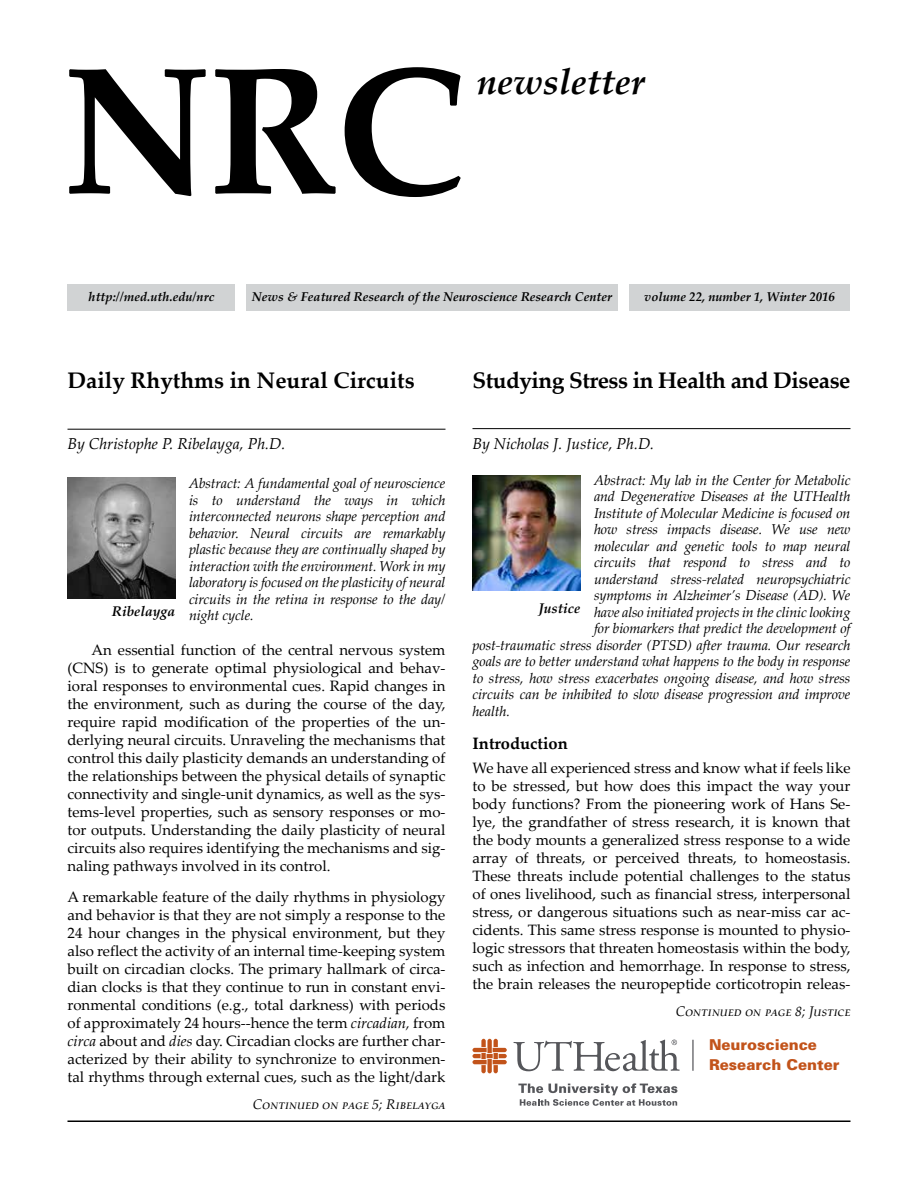
<style>
.page{position:relative;width:918px;height:1188px;background:#fff}
.page>*{position:absolute;margin:0;border:0;box-sizing:border-box;transform-origin:0 0}
.t1{font:700 180px "Palatino Linotype";color:#000}
.t2{font:italic 700 36px "Palatino Linotype";color:#000}
.t3{font:700 22.5px "Palatino Linotype";letter-spacing:-.02em;color:#000}
.t4{font:700 22.5px "Palatino Linotype";color:#000}
.t5{font:700 16.5px "Palatino Linotype";color:#000}
.t6{font:italic 15.75px "Palatino Linotype";color:#000}
.t7{font:15px/18px "Palatino Linotype";color:#000;text-align:justify}
.t8{font:900 15px/20px "Univers";color:#c2531a}
.t9{font:italic 14.25px/16.5px "Palatino Linotype";letter-spacing:-.01em;color:#000;text-align:justify}
.t10{font:italic 13.95px "Palatino Linotype";letter-spacing:.03em;color:#000}
.t11{font:italic 700 13.95px "Palatino Linotype";color:#000}
.t12{font:italic 700 12.75px "Palatino Linotype";color:#000}
.s1{font-style:italic}
</style>
<div class="page">
<div style="left:68px;top:284px;width:782px;height:26px;background:#d1d3d4"></div>
<svg style="left:472px;top:1039px;width:35px;height:34px"></svg>
<svg style="left:518px;top:1083px;width:159px;height:23px"></svg>
<hr style="left:692px;top:1040px;width:2px;height:31px;background:#55565a">
<svg style="left:513px;top:1040px;width:167px;height:31px"></svg>
<div style="left:236px;top:283px;width:10px;height:31px;background:#fff"></div>
<div style="left:618px;top:281px;width:11px;height:31px;background:#fff"></div>
<hr style="left:68px;top:1120px;width:782px;height:2px;background:#000">
<hr style="left:68px;top:429px;width:378px;height:1px;background:#000">
<img style="left:68px;top:477px;width:108px;height:122px">
<hr style="left:472px;top:428px;width:378px;height:1px;background:#000">
<img style="left:472px;top:475px;width:108px;height:116px">
<h1 class="t1" style="left:62px;top:4px;width:406px">NRC</h1>
<h2 class="t2" style="left:477px;top:56px;width:169px">newsletter</h2>
<p class="t12" style="left:89px;top:287px;width:127px">http://med.uth.edu/nrc</p>
<p class="t12" style="left:252px;top:287px;width:362px">News &amp; Featured Research of the Neuroscience Research Center</p>
<p class="t12" style="left:644px;top:287px;width:192px">volume 22, number 1, Winter 2016</p>
<h3 class="t4" style="left:68px;top:365px;width:349px">Daily Rhythms in Neural Circuits</h3>
<h3 class="t3" style="left:472px;top:365px;width:380px">Studying Stress in Health and Disease</h3>
<p class="t6" style="left:68px;top:433px;width:219px">By Christophe P. Ribelayga, Ph.D.</p>
<p class="t6" style="left:472px;top:432px;width:183px">By Nicholas J. Justice, Ph.D.</p>
<p class="t9" style="left:189px;top:474px;width:258px">Abstract: A fundamental goal of neuroscience is to understand the ways in which interconnected neurons shape perception and behavior. Neural circuits are remarkably plastic because they are continually shaped by interaction with the environment. Work in my laboratory is focused on the plasticity of neural circuits in the retina in response to the day/ night cycle.</p>
<p class="t7" style="left:68px;top:640px;width:380px;text-indent:24px">An essential function of the central nervous system (CNS) is to generate optimal physiological and behav&shy;ioral responses to environmental cues. Rapid changes in the environment, such as during the course of the day, require rapid modification of the properties of the un&shy;derlying neural circuits. Unraveling the mechanisms that control this daily plasticity demands an understanding of the relationships between the physical details of synaptic connectivity and single-unit dynamics, as well as the sys&shy;tems-level properties, such as sensory responses or mo&shy;tor outputs. Understanding the daily plasticity of neural circuits also requires identifying the mechanisms and sig&shy;naling pathways involved in its control.</p>
<p class="t7" style="left:68px;top:887px;width:380px">A remarkable feature of the daily rhythms in physiology and behavior is that they are not simply a response to the 24 hour changes in the physical environment, but they also reflect the activity of an internal time-keeping system built on circadian clocks. The primary hallmark of circa&shy;dian clocks is that they continue to run in constant envi&shy;ronmental conditions (e.g., total darkness) with periods of approximately 24 hours--hence the term <span class="s1">circadian,</span> from <span class="s1">circa</span> about and <span class="s1">dies</span> day. Circadian clocks are further char&shy;acterized by their ability to synchronize to environmen&shy;tal rhythms through external cues, such as the light/dark</p>
<p class="t11" style="left:112px;top:601px;width:65px">Ribelayga</p>
<p class="t9" style="left:594px;top:471px;width:258px">Abstract: My lab in the Center for Metabolic</p>
<p class="t9" style="left:594px;top:487px;width:258px">and Degenerative Diseases at the UTHealth</p>
<p class="t9" style="left:594px;top:504px;width:258px">Institute of Molecular Medicine is focused on</p>
<p class="t9" style="left:594px;top:520px;width:258px">how stress impacts disease. We use new</p>
<p class="t9" style="left:594px;top:537px;width:258px">molecular and genetic tools to map neural</p>
<p class="t9" style="left:594px;top:553px;width:258px">circuits that respond to stress and to</p>
<p class="t9" style="left:594px;top:570px;width:258px">understand stress-related neuropsychiatric</p>
<p class="t9" style="left:594px;top:586px;width:258px">symptoms in Alzheimer’s Disease (AD). We</p>
<p class="t9" style="left:594px;top:603px;width:258px">have also initiated projects in the clinic looking</p>
<p class="t9" style="left:594px;top:619px;width:258px">for biomarkers that predict the development of</p>
<p class="t9" style="left:473px;top:636px;width:379px">post-traumatic stress disorder (PTSD) after trauma. Our research</p>
<p class="t9" style="left:473px;top:652px;width:379px">goals are to better understand what happens to the body in response</p>
<p class="t9" style="left:473px;top:669px;width:379px">to stress, how stress exacerbates ongoing disease, and how stress</p>
<p class="t9" style="left:473px;top:685px;width:380px">circuits can be inhibited to slow disease progression and improve</p>
<p class="t9" style="left:473px;top:702px;width:39px">health.</p>
<p class="t5" style="left:472px;top:731px;width:97px">Introduction</p>
<p class="t7" style="left:472px;top:759px;width:380px">We have all experienced stress and know what if feels like to be stressed, but how does this impact the way your body functions? From the pioneering work of Hans Se&shy;lye, the grandfather of stress research, it is known that the body mounts a generalized stress response to a wide array of threats, or perceived threats, to homeostasis.<br>These threats include potential challenges to the status of ones livelihood, such as financial stress, interpersonal stress, or dangerous situations such as near-miss car ac&shy;cidents. This same stress response is mounted to physio&shy;logic stressors that threaten homeostasis within the body, such as infection and hemorrhage. In response to stress, the brain releases the neuropeptide corticotropin releas-</p>
<p class="t11" style="left:538px;top:599px;width:43px">Justice</p>
<p class="t10" style="left:676px;top:1001px;width:176px">Continued on page 8; Justice</p>
<p class="t8" style="left:709px;top:1034px;width:132px">Neuroscience<br>Research Center</p>
<p class="t10" style="left:253px;top:1094px;width:193px">Continued on page 5; Ribelayga</p>
</div>
